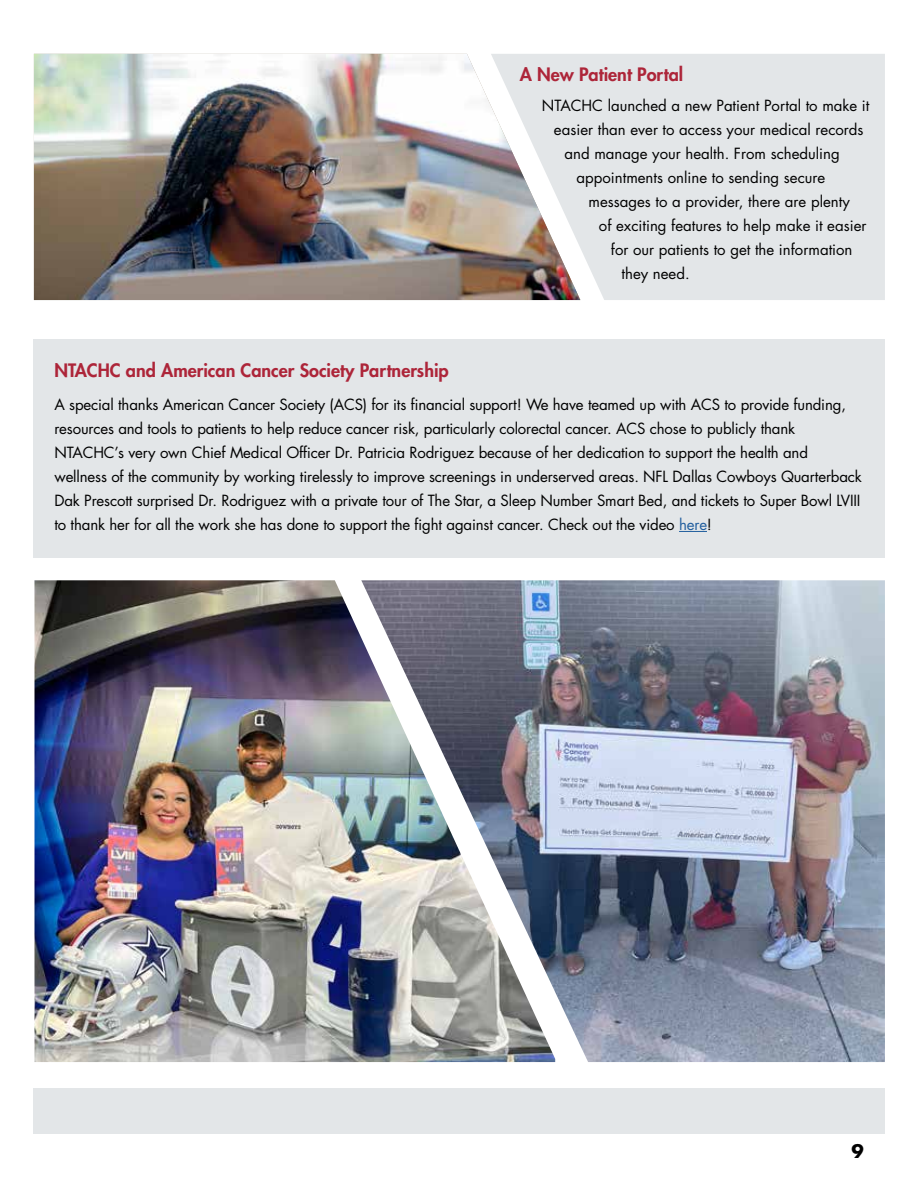
<style>
.page{position:relative;width:918px;height:1188px;background:#fff}
.page>*{position:absolute;margin:0;border:0;box-sizing:border-box;transform-origin:0 0}
.t1{font:800 18px "Futura Std";color:#ad2539}
.t2{font:700 18px "Futura Std";color:#000}
.t3{font:15px/24px "Futura Std";letter-spacing:-.01em;color:#000}
.s1{color:#215e9e}
</style>
<div class="page">
<div style="left:580px;top:54px;width:305px;height:246px;background:#e3e6e8"></div>
<img style="left:34px;top:54px;width:546px;height:246px">
<div style="left:34px;top:340px;width:851px;height:218px;background:#e3e6e8"></div>
<div style="left:33px;top:1088px;width:852px;height:46px;background:#e3e6e8"></div>
<svg style="left:679px;top:531px;width:28px;height:1px"></svg>
<img style="left:34px;top:580px;width:327px;height:482px">
<img style="left:361px;top:580px;width:524px;height:482px">
<p class="t1" style="left:520px;top:63px;width:165px">A New Patient Portal</p>
<p class="t1" style="left:54px;top:359px;width:396px">NTACHC and American Cancer Society Partnership</p>
<p class="t3" style="left:542px;top:94px;width:329px">NTACHC launched a new Patient Portal to make it</p>
<p class="t3" style="left:554px;top:118px;width:311px">easier than ever to access your medical records</p>
<p class="t3" style="left:564px;top:142px;width:277px">and manage your health. From scheduling</p>
<p class="t3" style="left:576px;top:166px;width:250px">appointments online to sending secure</p>
<p class="t3" style="left:588px;top:190px;width:263px">messages to a provider, there are plenty</p>
<p class="t3" style="left:599px;top:214px;width:269px">of exciting features to help make it easier</p>
<p class="t3" style="left:611px;top:238px;width:243px">for our patients to get the information</p>
<p class="t3" style="left:621px;top:262px;width:70px">they need.</p>
<p class="t3" style="left:54px;top:393px;width:809px">A special thanks American Cancer Society (ACS) for its !nancial support! We have teamed up with ACS to provide funding, resources and tools to patients to help reduce cancer risk, particularly colorectal cancer. ACS chose to publicly thank NTACHC’s very own Chief Medical Of!cer Dr. Patricia Rodriguez because of her dedication to support the health and wellness of the community by working tirelessly to improve screenings in underserved areas. NFL Dallas Cowboys Quarterback Dak Prescott surprised Dr. Rodriguez with a private tour of The Star, a Sleep Number Smart Bed, and tickets to Super Bowl LVIII to thank her for all the work she has done to support the !ght against cancer. Check out the video <span class="s1">here</span>!</p>
<p class="t2" style="left:852px;top:1140px;width:14px">9</p>
</div>
